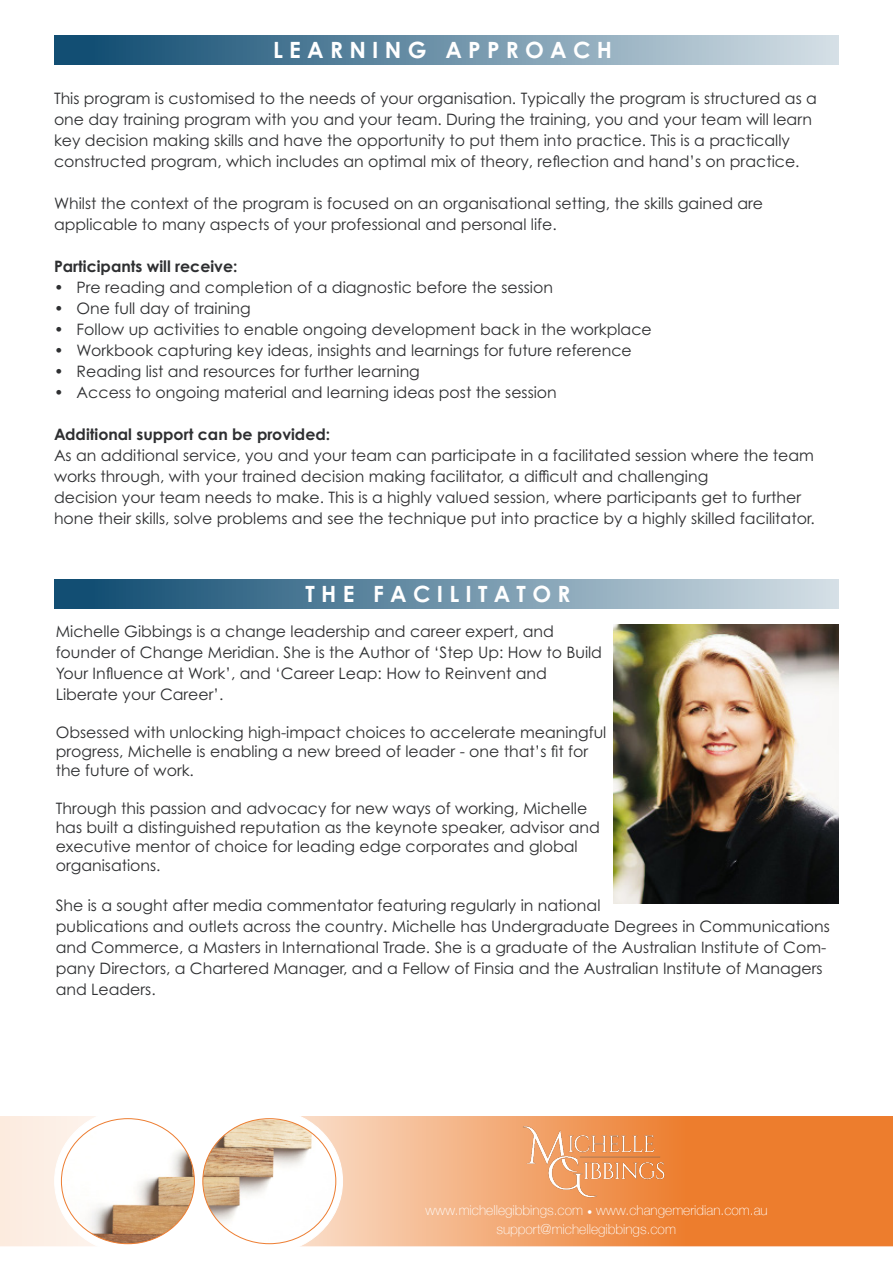
<style>
.page{position:relative;width:893px;height:1263px;background:#fff}
.page>*{position:absolute;margin:0;border:0;box-sizing:border-box;transform-origin:0 0}
.t1{font:700 22.35px "Century Gothic Pro";color:#fff}
.t2{font:15.75px/21px "Century Gothic Pro";color:#2e2f31}
.t3{font:700 15.75px "Century Gothic Pro";color:#2e2f31}
.t4{font:100 13.8px "Helvetica Neue";color:#fff}
</style>
<div class="page">
<svg style="left:301px;top:1116px;width:592px;height:130px;background:#f0995a"></svg>
<div style="left:190px;top:1109px;width:153px;height:144px;background:#fff;border-radius:50%"></div>
<div style="left:0;top:1116px;width:96px;height:130px;background:#fcede3"></div>
<div style="left:55px;top:1109px;width:152px;height:144px;background:#fff;border-radius:50%"></div>
<img style="left:61px;top:1119px;width:133px;height:125px">
<img style="left:203px;top:1119px;width:133px;height:125px">
<div style="left:54px;top:579px;width:785px;height:30px;background:linear-gradient(to right,#09486e,#d5e0e6)"></div>
<img style="left:614px;top:624px;width:225px;height:279px">
<div style="left:54px;top:35px;width:785px;height:30px;background:linear-gradient(to right,#09486e,#d5e0e6)"></div>
<img style="left:521px;top:1124px;width:145px;height:74px">
<svg style="left:588px;top:1210px;width:4px;height:4px"></svg>
<p class="t1" style="left:273px;top:36px;width:340px">L E A R N I N G A P P R O A C H</p>
<p class="t2" style="left:54px;top:88px;width:764px">This program is customised to the needs of your organisation. Typically the program is structured as a one day training program with you and your team. During the training, you and your team will learn key decision making skills and have the opportunity to put them into practice. This is a practically constructed program, which includes an optimal mix of theory, reflection and hand’s on practice.</p>
<p class="t2" style="left:54px;top:193px;width:711px">Whilst the context of the program is focused on an organisational setting, the skills gained are applicable to many aspects of your professional and personal life.</p>
<p class="t3" style="left:54px;top:257px;width:185px">Participants will receive:</p>
<p class="t2" style="left:54px;top:277px;width:500px">• Pre reading and completion of a diagnostic before the session</p>
<p class="t2" style="left:54px;top:298px;width:198px">• One full day of training</p>
<p class="t2" style="left:54px;top:319px;width:599px">• Follow up activities to enable ongoing development back in the workplace</p>
<p class="t2" style="left:54px;top:340px;width:579px">• Workbook capturing key ideas, insights and learnings for future reference</p>
<p class="t2" style="left:54px;top:361px;width:367px">• Reading list and resources for further learning</p>
<p class="t2" style="left:54px;top:382px;width:504px">• Access to ongoing material and learning ideas post the session</p>
<p class="t3" style="left:54px;top:425px;width:278px">Additional support can be provided:</p>
<p class="t2" style="left:54px;top:445px;width:761px">As an additional service, you and your team can participate in a facilitated session where the team works through, with your trained decision making facilitator, a difficult and challenging</p>
<p class="t2" style="left:54px;top:487px;width:762px">decision your team needs to make. This is a highly valued session, where participants get to further hone their skills, solve problems and see the technique put into practice by a highly skilled facilitator.</p>
<p class="t1" style="left:305px;top:580px;width:266px">T H E F A C I L I T A T O R</p>
<p class="t2" style="left:56px;top:621px;width:500px">Michelle Gibbings is a change leadership and career expert, and</p>
<p class="t2" style="left:56px;top:642px;width:548px">founder of Change Meridian. She is the Author of ‘Step Up: How to Build</p>
<p class="t2" style="left:56px;top:663px;width:493px">Your Influence at Work’, and ‘Career Leap: How to Reinvent and</p>
<p class="t2" style="left:56px;top:684px;width:169px">Liberate your Career’.</p>
<p class="t2" style="left:56px;top:722px;width:552px">Obsessed with unlocking high-impact choices to accelerate meaningful</p>
<p class="t2" style="left:56px;top:741px;width:534px">progress, Michelle is enabling a new breed of leader - one that’s fit for</p>
<p class="t2" style="left:56px;top:760px;width:140px">the future of work.</p>
<p class="t2" style="left:56px;top:797px;width:533px">Through this passion and advocacy for new ways of working, Michelle</p>
<p class="t2" style="left:56px;top:816px;width:546px">has built a distinguished reputation as the keynote speaker, advisor and</p>
<p class="t2" style="left:56px;top:835px;width:524px">executive mentor of choice for leading edge corporates and global</p>
<p class="t2" style="left:56px;top:854px;width:106px">organisations.</p>
<p class="t2" style="left:56px;top:894px;width:546px">She is a sought after media commentator featuring regularly in national</p>
<p class="t2" style="left:56px;top:915px;width:776px">publications and outlets across the country. Michelle has Undergraduate Degrees in Communications and Commerce, a Masters in International Trade. She is a graduate of the Australian Institute of Com&shy;pany Directors, a Chartered Manager, and a Fellow of Finsia and the Australian Institute of Managers and Leaders.</p>
<p class="t4" style="left:426px;top:1200px;width:159px">www.michellegibbings.com</p>
<p class="t4" style="left:596px;top:1200px;width:173px">www.changemeridian.com.au</p>
<p class="t4" style="left:496px;top:1219px;width:181px">support@michellegibbings.com</p>
</div>
